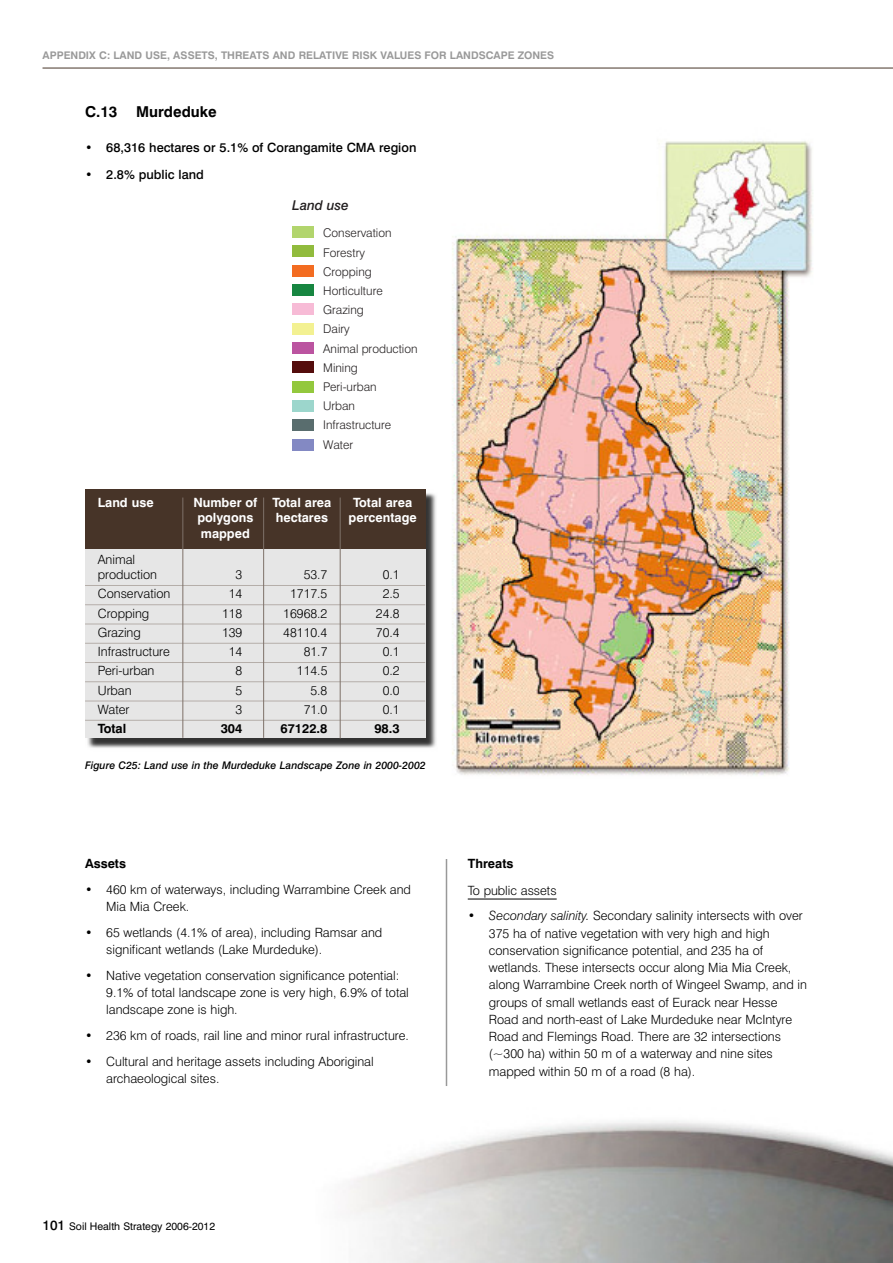
<style>
.page{position:relative;width:893px;height:1263px;background:#fff}
.page>*{position:absolute;margin:0;border:0;box-sizing:border-box;transform-origin:0 0}
.t1{font:700 15px "Swiss 721 BT";color:#000}
.t2{font:italic 500 13.5px "Swiss 721 BT";color:#231f20}
.t3{font:300 12.75px/17.2px "Swiss 721 BT";color:#000}
.t4{font:700 12.75px "Swiss 721 BT";color:#fff}
.t5{font:500 12.75px "Swiss 721 BT";color:#000}
.t6{font:700 12.75px "Swiss 721 BT";color:#000}
.t7{font:300 12px/19.2px "Swiss 721 BT";color:#231f20}
.t8{font:700 10.5px "Swiss 721 BT";color:#999}
.t9{font:italic 500 10.5px "Swiss 721 BT";color:#000}
.t10{font:10.5px "Swiss 721 BT";color:#000}
.s1{font-style:italic}
.s2{font-weight:500;font-size:13.5px}
</style>
<div class="page">
<img style="left:347px;top:1063px;width:546px;height:200px">
<hr style="left:468px;top:899px;width:89px;height:1px;background:#000">
<hr style="left:43px;top:68px;width:850px;height:1px;background:#473428">
<hr style="left:446px;top:859px;width:1px;height:227px;background:#999">
<img style="left:452px;top:140px;width:361px;height:636px">
<img style="left:87px;top:489px;width:349px;height:259px">
<div style="left:85px;top:489px;width:340px;height:249px;background:#e6e6e6"></div>
<div style="left:85px;top:489px;width:340px;height:60px;background:#473428"></div>
<hr style="left:85px;top:585px;width:340px;height:1px;background:#b5aea9">
<hr style="left:85px;top:604px;width:340px;height:1px;background:#b5aea9">
<hr style="left:85px;top:624px;width:340px;height:1px;background:#b5aea9">
<hr style="left:85px;top:643px;width:340px;height:1px;background:#b5aea9">
<hr style="left:85px;top:662px;width:340px;height:1px;background:#b5aea9">
<hr style="left:85px;top:681px;width:340px;height:1px;background:#b5aea9">
<hr style="left:85px;top:701px;width:340px;height:1px;background:#b5aea9">
<hr style="left:85px;top:720px;width:340px;height:1px;background:#b5aea9">
<hr style="left:182px;top:497px;width:1px;height:241px;background:#7e7169">
<hr style="left:263px;top:497px;width:1px;height:241px;background:#7e7169">
<hr style="left:340px;top:497px;width:1px;height:241px;background:#7e7169">
<div style="left:292px;top:226px;width:21px;height:12px;background:#b2d56d"></div>
<div style="left:292px;top:245px;width:21px;height:12px;background:#91bb3d"></div>
<div style="left:292px;top:265px;width:21px;height:11px;background:#f36c21"></div>
<div style="left:292px;top:284px;width:21px;height:12px;background:#178641"></div>
<div style="left:292px;top:303px;width:21px;height:12px;background:#f7bbd6"></div>
<div style="left:292px;top:323px;width:21px;height:11px;background:#f3f192"></div>
<div style="left:292px;top:342px;width:21px;height:12px;background:#bb54a0"></div>
<div style="left:292px;top:361px;width:21px;height:12px;background:#540d0c"></div>
<div style="left:292px;top:381px;width:21px;height:11px;background:#93c83d"></div>
<div style="left:292px;top:400px;width:21px;height:12px;background:#9cd6cc"></div>
<div style="left:292px;top:419px;width:21px;height:12px;background:#596d6e"></div>
<div style="left:292px;top:439px;width:21px;height:11px;background:#8389c3"></div>
<p class="t8" style="left:43px;top:51px;width:513px">APPENDIX C: LAND USE, ASSETS, THREATS AND RELATIVE RISK VALUES FOR LANDSCAPE ZONES</p>
<p class="t1" style="left:85px;top:106px;width:133px">C.13 Murdeduke</p>
<p class="t5" style="left:85px;top:143px;width:333px">• 68,316 hectares or 5.1% of Corangamite CMA region</p>
<p class="t5" style="left:85px;top:169px;width:120px">• 2.8% public land</p>
<p class="t2" style="left:292px;top:200px;width:58px">Land use</p>
<p class="t7" style="left:323px;top:225px;width:96px">Conservation<br>Forestry<br>Cropping<br>Horticulture<br>Grazing<br>Dairy<br>Animal production<br>Mining<br>Peri-urban<br>Urban<br>Infrastructure<br>Water</p>
<p class="t4" style="left:98px;top:497px;width:57px">Land use</p>
<p class="t4" style="left:193px;top:497px;width:140px">Number of Total area</p>
<p class="t4" style="left:353px;top:497px;width:60px">Total area</p>
<p class="t4" style="left:197px;top:513px;width:58px">polygons</p>
<p class="t4" style="left:276px;top:513px;width:54px">hectares</p>
<p class="t4" style="left:349px;top:513px;width:70px">percentage</p>
<p class="t4" style="left:201px;top:529px;width:51px">mapped</p>
<p class="t3" style="left:98px;top:553px;width:61px;line-height:15px">Animal production</p>
<p class="t3" style="left:236px;top:567px;width:8px">3</p>
<p class="t3" style="left:304px;top:567px;width:25px">53.7</p>
<p class="t3" style="left:383px;top:567px;width:18px">0.1</p>
<p class="t3" style="left:98px;top:586px;width:74px">Conservation</p>
<p class="t3" style="left:229px;top:586px;width:15px">14</p>
<p class="t3" style="left:290px;top:586px;width:39px">1717.5</p>
<p class="t3" style="left:383px;top:586px;width:18px">2.5</p>
<p class="t3" style="left:98px;top:606px;width:53px">Cropping</p>
<p class="t3" style="left:222px;top:606px;width:22px">118</p>
<p class="t3" style="left:283px;top:606px;width:46px">16968.2</p>
<p class="t3" style="left:376px;top:606px;width:25px">24.8</p>
<p class="t3" style="left:98px;top:625px;width:45px">Grazing</p>
<p class="t3" style="left:222px;top:625px;width:22px">139</p>
<p class="t3" style="left:283px;top:625px;width:46px">48110.4</p>
<p class="t3" style="left:376px;top:625px;width:25px">70.4</p>
<p class="t3" style="left:98px;top:644px;width:74px">Infrastructure</p>
<p class="t3" style="left:229px;top:644px;width:15px">14</p>
<p class="t3" style="left:304px;top:644px;width:25px">81.7</p>
<p class="t3" style="left:383px;top:644px;width:18px">0.1</p>
<p class="t3" style="left:98px;top:663px;width:58px">Peri-urban</p>
<p class="t3" style="left:236px;top:663px;width:8px">8</p>
<p class="t3" style="left:297px;top:663px;width:32px">114.5</p>
<p class="t3" style="left:383px;top:663px;width:18px">0.2</p>
<p class="t3" style="left:98px;top:683px;width:35px">Urban</p>
<p class="t3" style="left:236px;top:683px;width:8px">5</p>
<p class="t3" style="left:310px;top:683px;width:18px">5.8</p>
<p class="t3" style="left:383px;top:683px;width:18px">0.0</p>
<p class="t3" style="left:98px;top:702px;width:33px">Water</p>
<p class="t3" style="left:236px;top:702px;width:8px">3</p>
<p class="t3" style="left:304px;top:702px;width:25px">71.0</p>
<p class="t3" style="left:383px;top:702px;width:18px">0.1</p>
<p class="t6" style="left:98px;top:724px;width:30px">Total</p>
<p class="t6" style="left:221px;top:724px;width:23px">304</p>
<p class="t6" style="left:280px;top:724px;width:48px">67122.8</p>
<p class="t6" style="left:374px;top:724px;width:27px">98.3</p>
<p class="t9" style="left:85px;top:761px;width:342px">Figure C25: Land use in the Murdeduke Landscape Zone in 2000-2002</p>
<p class="t6" style="left:85px;top:859px;width:42px">Assets</p>
<p class="t3" style="left:106px;top:882px;width:306px;text-indent:-21px">• 460 km of waterways, including Warrambine Creek and<br>Mia Mia Creek.</p>
<p class="t3" style="left:106px;top:925px;width:278px;text-indent:-21px">• 65 wetlands (4.1% of area), including Ramsar and significant wetlands (Lake Murdeduke).</p>
<p class="t3" style="left:106px;top:968px;width:304px;text-indent:-21px">• Native vegetation conservation significance potential:<br>9.1% of total landscape zone is very high, 6.9% of total landscape zone is high.</p>
<p class="t3" style="left:85px;top:1028px;width:325px">• 236 km of roads, rail line and minor rural infrastructure.</p>
<p class="t3" style="left:106px;top:1054px;width:269px;text-indent:-21px">• Cultural and heritage assets including Aboriginal archaeological sites.</p>
<p class="t6" style="left:468px;top:859px;width:47px">Threats</p>
<p class="t3" style="left:468px;top:883px;width:90px">To public assets</p>
<p class="t3" style="left:489px;top:908px;width:320px;text-indent:-21px">• <span class="s1">Secondary salinity.</span> Secondary salinity intersects with over 375 ha of native vegetation with very high and high conservation significance potential, and 235 ha of wetlands. These intersects occur along Mia Mia Creek, along Warrambine Creek north of Wingeel Swamp, and in groups of small wetlands east of Eurack near Hesse Road and north-east of Lake Murdeduke near McIntyre Road and Flemings Road. There are 32 intersections (~300 ha) within 50 m of a waterway and nine sites mapped within 50 m of a road (8 ha).</p>
<p class="t10" style="left:43px;top:1222px;width:174px"><span class="s2">101</span> Soil Health Strategy 2006-2012</p>
</div>
